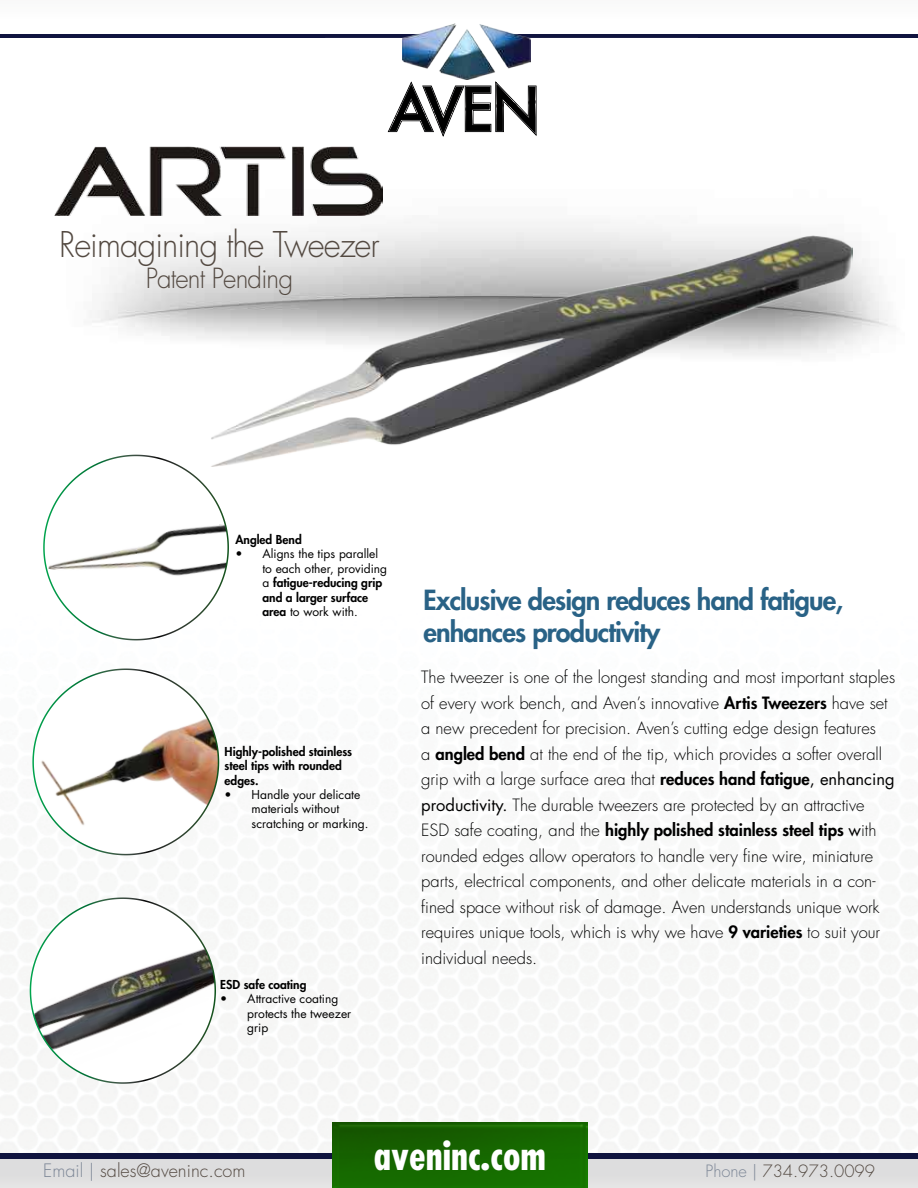
<style>
.page{position:relative;width:918px;height:1188px;background:#fff}
.page>*{position:absolute;margin:0;border:0;box-sizing:border-box;transform-origin:0 0}
.t1{font:700 condensed 39.9px "Futura";color:#fff}
.t2{font:300 34.5px "Futura";letter-spacing:-.03em;color:#534941;scale:.96 1}
.t3{font:800 27px/32.4px "Futura";letter-spacing:-.03em;color:#296286}
.t4{font:300 27px "Futura";letter-spacing:-.03em;color:#534941;scale:.96 1}
.t5{font:300 18px "Futura";color:#534941}
.t6{font:300 16.5px/25.5px "Futura";color:#000}
.t7{font:300 16.5px "Futura";color:#534941}
.t8{font:12px/14.4px "Futura";color:#000}
.t9{font:800 12px/14.4px "Futura";color:#000}
.s1{font-weight:800}
.s2{font-weight:400}
.s3{color:#7c8696}
</style>
<div class="page">
<img style="left:0;top:621px;width:918px;height:533px">
<img style="left:43px;top:189px;width:852px;height:432px">
<svg style="left:0;top:1154px;width:918px;height:6px;background:#323559"></svg>
<div style="left:0;top:1160px;width:918px;height:28px;background:#ddddde"></div>
<img style="left:333px;top:1122px;width:254px;height:66px">
<div style="left:44px;top:455px;width:184px;height:185px;background:#fff;border-radius:50%"></div>
<img style="left:49px;top:503px;width:179px;height:88px">
<img style="left:33px;top:669px;width:185px;height:186px;border-radius:93px">
<img style="left:30px;top:898px;width:185px;height:185px;border-radius:92px">
<img style="left:211px;top:236px;width:641px;height:230px">
<img style="left:54px;top:147px;width:328px;height:68px">
<svg style="left:0;top:34px;width:918px;height:4px;background:#10143f"></svg>
<svg style="left:388px;top:81px;width:149px;height:55px"></svg>
<img style="left:402px;top:23px;width:129px;height:57px">
<h2 class="t2" style="left:59px;top:228px;width:335px">Reimagining the Tweezer</h2>
<h3 class="t4" style="left:146px;top:266px;width:155px">Patent Pending</h3>
<p class="t9" style="left:235px;top:533px;width:68px">Angled Bend</p>
<p class="t8" style="left:262px;top:548px;width:126px;text-indent:-27px">• Aligns the tips parallel to each other, providing a <span class="s1">fatigue-reducing grip and a larger surface area</span> to work with.</p>
<p class="t9" style="left:225px;top:745px;width:129px">Highly-polished stainless steel tips with rounded edges.</p>
<p class="t8" style="left:252px;top:788px;width:118px;text-indent:-27px">• Handle your delicate materials without scratching or marking.</p>
<p class="t9" style="left:220px;top:978px;width:88px">ESD safe coating</p>
<p class="t8" style="left:247px;top:993px;width:105px;text-indent:-27px">• Attractive coating protects the tweezer grip</p>
<h3 class="t3" style="left:423px;top:586px;width:421px">Exclusive design reduces hand fatigue, enhances productivity</h3>
<p class="t6" style="left:421px;top:666px;width:476px">The tweezer is one of the longest standing and most important staples of every work bench, and Aven’s innovative <span class="s1">Artis Tweezers</span> have set a new precedent for precision. Aven’s cutting edge design features<br>a <span class="s1">angled bend</span> at the end of the tip, which provides a softer overall grip with a large surface area that <span class="s1">reduces hand fatigue</span><span class="s2">, enhancing productivity.</span> The durable tweezers are protected by an attractive ESD safe coating, and the <span class="s1">highly polished stainless steel tips</span> <span class="s2">w</span>ith rounded edges allow operators to handle very fine wire, miniature parts, electrical components, and other delicate materials in a con&shy;fined space without risk of damage. Aven understands unique work requires unique tools, which is why we have <span class="s1">9 varieties</span> to suit your individual needs.</p>
<h1 class="t1" style="left:374px;top:1133px;width:174px">aveninc.com</h1>
<p class="t5" style="left:43px;top:1162px;width:204px"><span class="s3">Email |</span> sales@aveninc.com</p>
<p class="t7" style="left:706px;top:1163px;width:171px"><span class="s3">Phone |</span> 734.973.0099</p>
</div>
